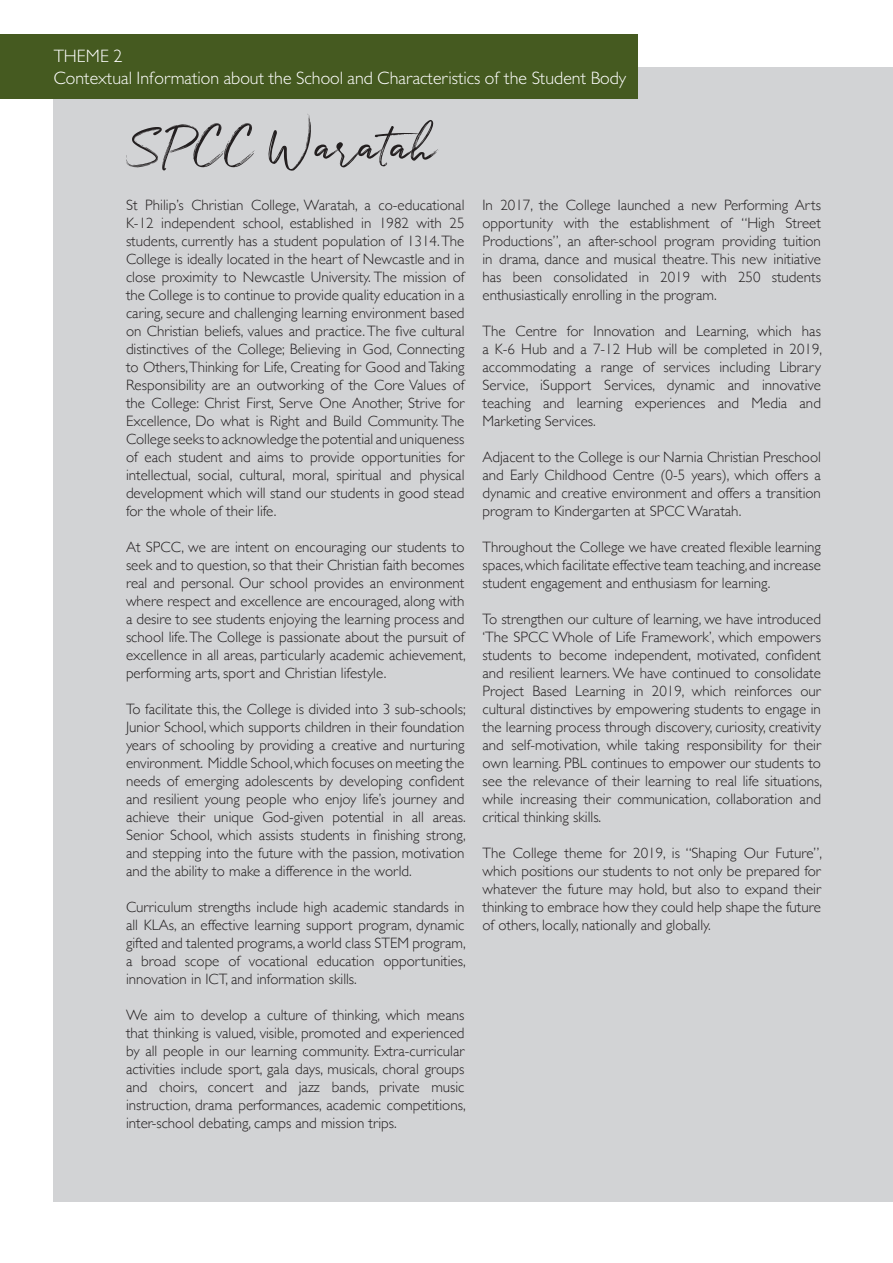
<style>
.page{position:relative;width:893px;height:1263px;background:#fff}
.page>*{position:absolute;margin:0;border:0;box-sizing:border-box;transform-origin:0 0}
.t1{font:51px "Julietta Messie Demo";color:#231f20}
.t2{font:300 18px "Gill Sans";color:#fff}
.t3{font:300 15px/18px "Gill Sans";color:#231f20;text-align:justify}
</style>
<div class="page">
<div style="left:54px;top:67px;width:839px;height:1135px;background:#d2d3d5"></div>
<div style="left:0;top:34px;width:637px;height:65px;background:#455a20"></div>
<p class="t2" style="left:54px;top:45px;width:70px">THEME 2</p>
<p class="t2" style="left:54px;top:67px;width:574px">Contextual Information about the School and Characteristics of the Student Body</p>
<p class="t1" style="left:126px;top:111px;width:310px">SPCC Waratah</p>
<p class="t3" style="left:126px;top:195px;width:340px">St Philip’s Christian College, Waratah, a co-educational K-12 independent school, established in 1982 with 25 students, currently has a student population of 1314. The College is ideally located in the heart of Newcastle and in close proximity to Newcastle University. The mission of the College is to continue to provide quality education in a caring, secure and challenging learning environment based on Christian beliefs, values and practice. The five cultural distinctives of the College; Believing in God, Connecting to Others, Thinking for Life, Creating for Good and Taking Responsibility are an outworking of the Core Values of the College: Christ First, Serve One Another, Strive for Excellence, Do what is Right and Build Community. The College seeks to acknowledge the potential and uniqueness of each student and aims to provide opportunities for intellectual, social, cultural, moral, spiritual and physical development which will stand our students in good stead for the whole of their life.</p>
<p class="t3" style="left:126px;top:537px;width:341px">At SPCC, we are intent on encouraging our students to seek and to question, so that their Christian faith becomes real and personal. Our school provides an environment where respect and excellence are encouraged, along with a desire to see students enjoying the learning process and school life. The College is passionate about the pursuit of excellence in all areas, particularly academic achievement, performing arts, sport and Christian lifestyle.</p>
<p class="t3" style="left:126px;top:699px;width:341px">To facilitate this, the College is divided into 3 sub-schools; Junior School, which supports children in their foundation years of schooling by providing a creative and nurturing environment. Middle School, which focuses on meeting the needs of emerging adolescents by developing confident and resilient young people who enjoy life’s journey and achieve their unique God-given potential in all areas.<br>Senior School, which assists students in finishing strong, and stepping into the future with the passion, motivation and the ability to make a difference in the world.</p>
<p class="t3" style="left:126px;top:897px;width:341px">Curriculum strengths include high academic standards in all KLAs, an effective learning support program, dynamic gifted and talented programs, a world class STEM program, a broad scope of vocational education opportunities, innovation in ICT, and information skills.</p>
<p class="t3" style="left:126px;top:1005px;width:341px">We aim to develop a culture of thinking, which means that thinking is valued, visible, promoted and experienced by all people in our learning community. Extra-curricular activities include sport, gala days, musicals, choral groups and choirs, concert and jazz bands, private music instruction, drama performances, academic competitions, inter-school debating, camps and mission trips.</p>
<p class="t3" style="left:482px;top:195px;width:340px">In 2017, the College launched a new Performing Arts opportunity with the establishment of “High Street Productions”, an after-school program providing tuition in drama, dance and musical theatre. This new initiative has been consolidated in 2019 with 250 students enthusiastically enrolling in the program.</p>
<p class="t3" style="left:482px;top:321px;width:341px">The Centre for Innovation and Learning, which has a K-6 Hub and a 7-12 Hub will be completed in 2019, accommodating a range of services including Library Service, iSupport Services, dynamic and innovative teaching and learning experiences and Media and Marketing Services.</p>
<p class="t3" style="left:482px;top:447px;width:340px">Adjacent to the College is our Narnia Christian Preschool and Early Childhood Centre (0-5 years), which offers a dynamic and creative environment and offers a transition program to Kindergarten at SPCC Waratah.</p>
<p class="t3" style="left:482px;top:537px;width:340px">Throughout the College we have created flexible learning spaces, which facilitate effective team teaching, and increase student engagement and enthusiasm for learning.</p>
<p class="t3" style="left:482px;top:609px;width:341px">To strengthen our culture of learning, we have introduced ‘The SPCC Whole of Life Framework’, which empowers students to become independent, motivated, confident and resilient learners. We have continued to consolidate Project Based Learning in 2019, which reinforces our cultural distinctives by empowering students to engage in the learning process through discovery, curiosity, creativity and self-motivation, while taking responsibility for their own learning. PBL continues to empower our students to see the relevance of their learning to real life situations, while increasing their communication, collaboration and critical thinking skills.</p>
<p class="t3" style="left:482px;top:843px;width:341px">The College theme for 2019, is “Shaping Our Future”, which positions our students to not only be prepared for whatever the future may hold, but also to expand their thinking to embrace how they could help shape the future of others, locally, nationally and globally.</p>
</div>
